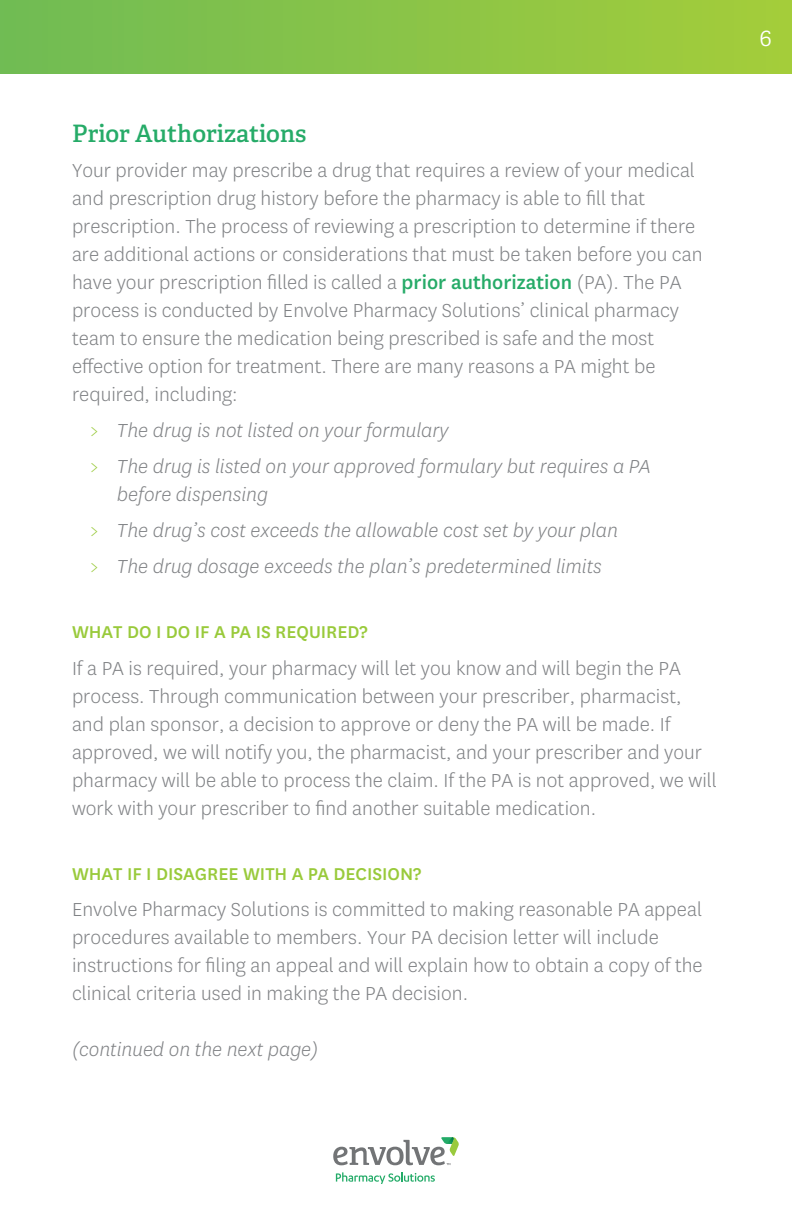
<style>
.page{position:relative;width:792px;height:1224px;background:#fff}
.page>*{position:absolute;margin:0;border:0;box-sizing:border-box;transform-origin:0 0}
.t1{font:600 24px "Adelle";color:#26ab68}
.t2{font:300 24px "Adelle";color:#fff}
.t3{font:300 22px/28px "Centene Sans";color:#808285}
.t4{font:italic 300 22px/28px "Centene Sans";color:#808285}
.t5{font:300 22px/36px "Centene Sans";color:#99ca3b}
.t6{font:500 20px "Centene Sans";color:#99ca3b}
.s1{font-weight:500;color:#26ab68}
</style>
<div class="page">
<svg style="left:333px;top:1137px;width:126px;height:28px"></svg>
<svg style="left:336px;top:1172px;width:99px;height:12px"></svg>
<div style="left:0;top:0;width:792px;height:73px;background:linear-gradient(to right,#6fbb54,#a4cd3a)"></div>
<h2 class="t1" style="left:72px;top:118px;width:236px">Prior Authorizations</h2>
<p class="t3" style="left:72px;top:157px;width:632px">Your provider may prescribe a drug that requires a review of your medical and prescription drug history before the pharmacy is able to fill that prescription. The process of reviewing a prescription to determine if there are additional actions or considerations that must be taken before you can have your prescription filled is called a <span class="s1">prior authorization</span> (PA). The PA process is conducted by Envolve Pharmacy Solutions’ clinical pharmacy team to ensure the medication being prescribed is safe and the most effective option for treatment. There are many reasons a PA might be required, including:</p>
<p class="t4" style="left:117px;top:417px;width:333px">The drug is not listed on your formulary</p>
<p class="t4" style="left:117px;top:453px;width:535px">The drug is listed on your approved formulary but requires a PA before dispensing</p>
<p class="t4" style="left:117px;top:517px;width:502px">The drug’s cost exceeds the allowable cost set by your plan</p>
<p class="t4" style="left:117px;top:553px;width:486px">The drug dosage exceeds the plan’s predetermined limits</p>
<p class="t5" style="left:90px;top:413px;width:10px">&gt; &gt;</p>
<p class="t5" style="left:90px;top:513px;width:10px">&gt; &gt;</p>
<p class="t6" style="left:72px;top:622px;width:297px">WHAT DO I DO IF A PA IS REQUIRED?</p>
<p class="t3" style="left:72px;top:654px;width:646px">If a PA is required, your pharmacy will let you know and will begin the PA process. Through communication between your prescriber, pharmacist, and plan sponsor, a decision to approve or deny the PA will be made. If approved, we will notify you, the pharmacist, and your prescriber and your pharmacy will be able to process the claim. If the PA is not approved, we will work with your prescriber to find another suitable medication.</p>
<p class="t6" style="left:72px;top:863px;width:351px">WHAT IF I DISAGREE WITH A PA DECISION?</p>
<p class="t3" style="left:72px;top:896px;width:632px">Envolve Pharmacy Solutions is committed to making reasonable PA appeal procedures available to members. Your PA decision letter will include instructions for filing an appeal and will explain how to obtain a copy of the clinical criteria used in making the PA decision.</p>
<p class="t4" style="left:72px;top:1036px;width:248px">(continued on the next page)</p>
<p class="t2" style="left:760px;top:23px;width:14px">6</p>
</div>
